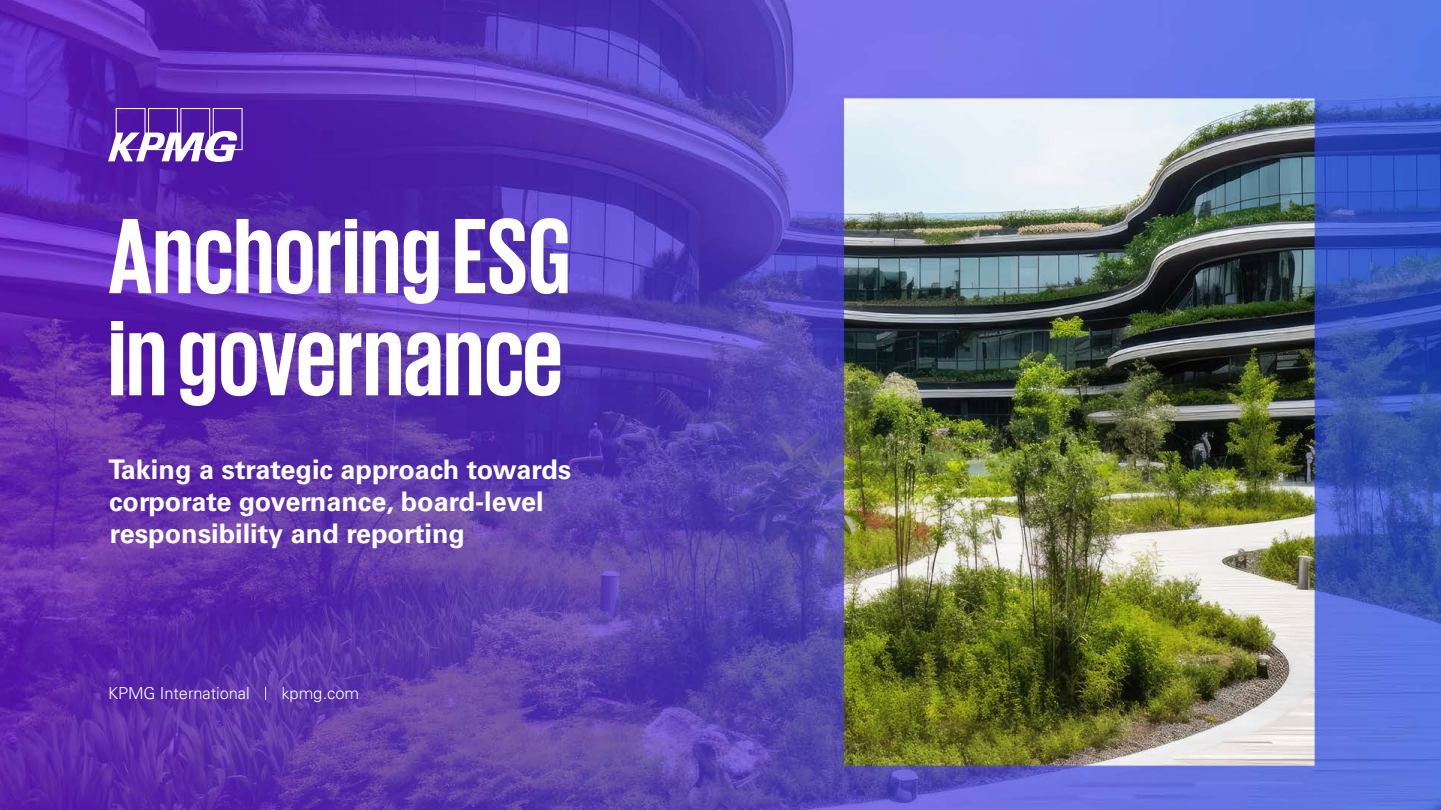
<style>
.page{position:relative;width:1441px;height:810px;background:#fff}
.page>*{position:absolute;margin:0;border:0;box-sizing:border-box;transform-origin:0 0}
.t1{font:700 109.5px/102px "KPMG";color:#fff}
.t2{font:700 27px/32.4px "Univers LT Std";color:#fff}
.t3{font:300 16.5px "Univers LT Std";letter-spacing:-.005em;color:#fff}
</style>
<div class="page">
<img style="left:0;top:0;width:1440px;height:810px">
<svg style="left:108px;top:108px;width:134px;height:54px"></svg>
<svg style="left:265px;top:687px;width:1px;height:13px"></svg>
<h1 class="t1" style="left:108px;top:202px;width:464px">Anchoring ESG in governance</h1>
<p class="t2" style="left:108px;top:453px;width:464px">Taking a strategic approach towards corporate governance, board-level responsibility and reporting</p>
<p class="t3" style="left:108px;top:683px;width:143px">KPMG International</p>
<p class="t3" style="left:281px;top:683px;width:79px">kpmg.com</p>
</div>
